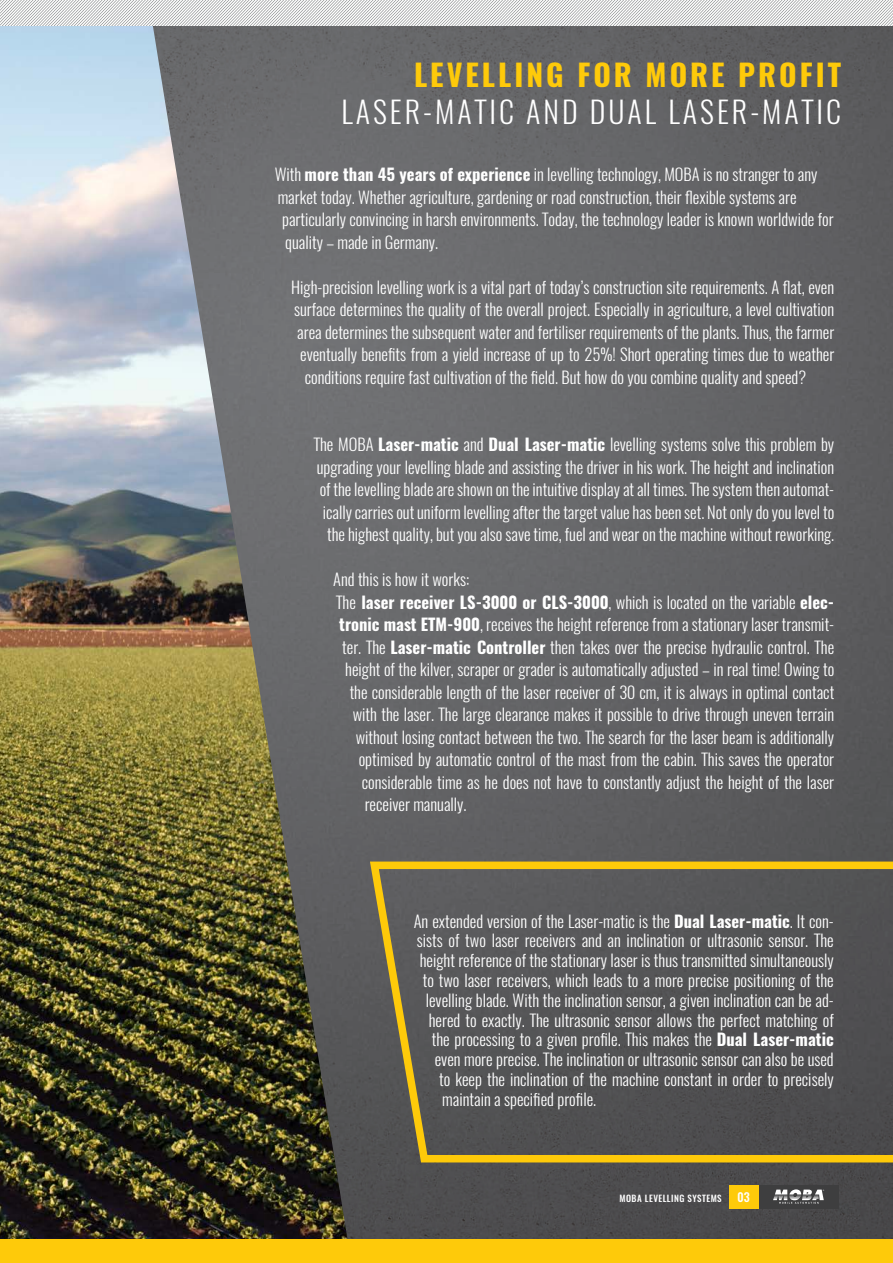
<style>
.page{position:relative;width:893px;height:1263px;background:#fff}
.page>*{position:absolute;margin:0;border:0;box-sizing:border-box;transform-origin:0 0}
.t1{font:300 30px "Oswald";letter-spacing:.1em;color:#fff}
.t2{font:700 30px "Oswald";letter-spacing:.1em;color:#feca0a}
.t3{font:300 16.5px/22.5px "Oswald";color:#fff;text-align:right}
.t4{font:700 16.5px "Oswald";color:#fff}
.t5{font:500 12px "Oswald";color:#fff}
.t6{font:500 9px "Oswald";letter-spacing:.05em;color:#fff}
.s1{font-weight:700}
.s2{font-weight:300}
</style>
<div class="page">
<img style="left:346px;top:25px;width:547px;height:1214px">
<img style="left:0;top:25px;width:346px;height:1214px">
<svg style="left:365px;top:858px;width:528px;height:308px;background:#5d5a50"></svg>
<img style="left:0;top:0;width:893px;height:25px">
<div style="left:0;top:1239px;width:893px;height:24px;background:#feca0a"></div>
<div style="left:758px;top:1185px;width:81px;height:24px;background:#3e3e3f"></div>
<div style="left:729px;top:1185px;width:29px;height:24px;background:#feca0a"></div>
<svg style="left:773px;top:1189px;width:51px;height:15px"></svg>
<p class="t2" style="left:414px;top:54px;width:429px">LEVELLING FOR MORE PROFIT</p>
<p class="t1" style="left:341px;top:92px;width:501px">LASER-MATIC AND DUAL LASER-MATIC</p>
<p class="t3" style="left:275px;top:163px;width:544px">With <span class="s1">more than 45 years of experience</span> in levelling technology, MOBA is no stranger to any</p>
<p class="t3" style="left:278px;top:186px;width:520px">market today. Whether agriculture, gardening or road construction, their flexible systems are</p>
<p class="t3" style="left:282px;top:208px;width:553px">particularly convincing in harsh environments. Today, the technology leader is known worldwide for</p>
<p class="t3" style="left:285px;top:231px;width:154px">quality – made in Germany.</p>
<p class="t3" style="left:291px;top:276px;width:545px">High-precision levelling work is a vital part of today’s construction site requirements. A flat, even</p>
<p class="t3" style="left:294px;top:298px;width:542px">surface determines the quality of the overall project. Especially in agriculture, a level cultivation</p>
<p class="t3" style="left:297px;top:321px;width:539px">area determines the subsequent water and fertiliser requirements of the plants. Thus, the farmer</p>
<p class="t3" style="left:300px;top:343px;width:536px">eventually benefits from a yield increase of up to 25%! Short operating times due to weather</p>
<p class="t3" style="left:305px;top:366px;width:503px">conditions require fast cultivation of the field. But how do you combine quality and speed?</p>
<p class="t3" style="left:314px;top:433px;width:522px">The MOBA <span class="s1">Laser-matic</span> and <span class="s1">Dual Laser-matic</span> levelling systems solve this problem by upgrading your levelling blade and assisting the driver in his work. The height and inclination of the levelling blade are shown on the intuitive display at all times. The system then automat&shy;ically carries out uniform levelling after the target value has been set. Not only do you level to the highest quality, but you also save time, fuel and wear on the machine without reworking.</p>
<p class="t3" style="left:333px;top:568px;width:137px">And this is how it works:</p>
<p class="t4" style="left:336px;top:590px;width:500px"><span class="s2">The</span> laser receiver LS-3000 or CLS-3000<span class="s2">, which is located on the variable</span> elec-</p>
<p class="t3" style="left:339px;top:613px;width:497px"><span class="s1">tronic mast ETM-900</span>, receives the height reference from a stationary laser transmit-</p>
<p class="t3" style="left:342px;top:636px;width:494px">ter. The <span class="s1">Laser-matic Controller</span> then takes over the precise hydraulic control. The</p>
<p class="t3" style="left:345px;top:658px;width:490px">height of the kilver, scraper or grader is automatically adjusted – in real time! Owing to</p>
<p class="t3" style="left:350px;top:681px;width:486px">the considerable length of the laser receiver of 30 cm, it is always in optimal contact</p>
<p class="t3" style="left:353px;top:703px;width:483px">with the laser. The large clearance makes it possible to drive through uneven terrain</p>
<p class="t3" style="left:356px;top:726px;width:480px">without losing contact between the two. The search for the laser beam is additionally</p>
<p class="t3" style="left:359px;top:748px;width:477px">optimised by automatic control of the mast from the cabin. This saves the operator</p>
<p class="t3" style="left:362px;top:771px;width:474px">considerable time as he does not have to constantly adjust the height of the laser</p>
<p class="t3" style="left:365px;top:793px;width:103px">receiver manually.</p>
<p class="t3" style="left:414px;top:910px;width:422px">An extended version of the Laser-matic is the <span class="s1">Dual Laser-matic</span>. It con-</p>
<p class="t3" style="left:417px;top:929px;width:418px">sists of two laser receivers and an inclination or ultrasonic sensor. The</p>
<p class="t3" style="left:420px;top:949px;width:416px">height reference of the stationary laser is thus transmitted simultaneously</p>
<p class="t3" style="left:423px;top:969px;width:412px">to two laser receivers, which leads to a more precise positioning of the</p>
<p class="t3" style="left:426px;top:989px;width:409px">levelling blade. With the inclination sensor, a given inclination can be ad-</p>
<p class="t3" style="left:429px;top:1009px;width:407px">hered to exactly. The ultrasonic sensor allows the perfect matching of</p>
<p class="t3" style="left:432px;top:1028px;width:404px">the processing to a given profile. This makes the <span class="s1">Dual Laser-matic</span></p>
<p class="t3" style="left:435px;top:1048px;width:400px">even more precise. The inclination or ultrasonic sensor can also be used</p>
<p class="t3" style="left:439px;top:1068px;width:396px">to keep the inclination of the machine constant in order to precisely</p>
<p class="t3" style="left:442px;top:1088px;width:155px">maintain a specified profile.</p>
<p class="t6" style="left:619px;top:1192px;width:104px">MOBA LEVELLING SYSTEMS</p>
<p class="t5" style="left:738px;top:1189px;width:14px">03</p>
</div>
